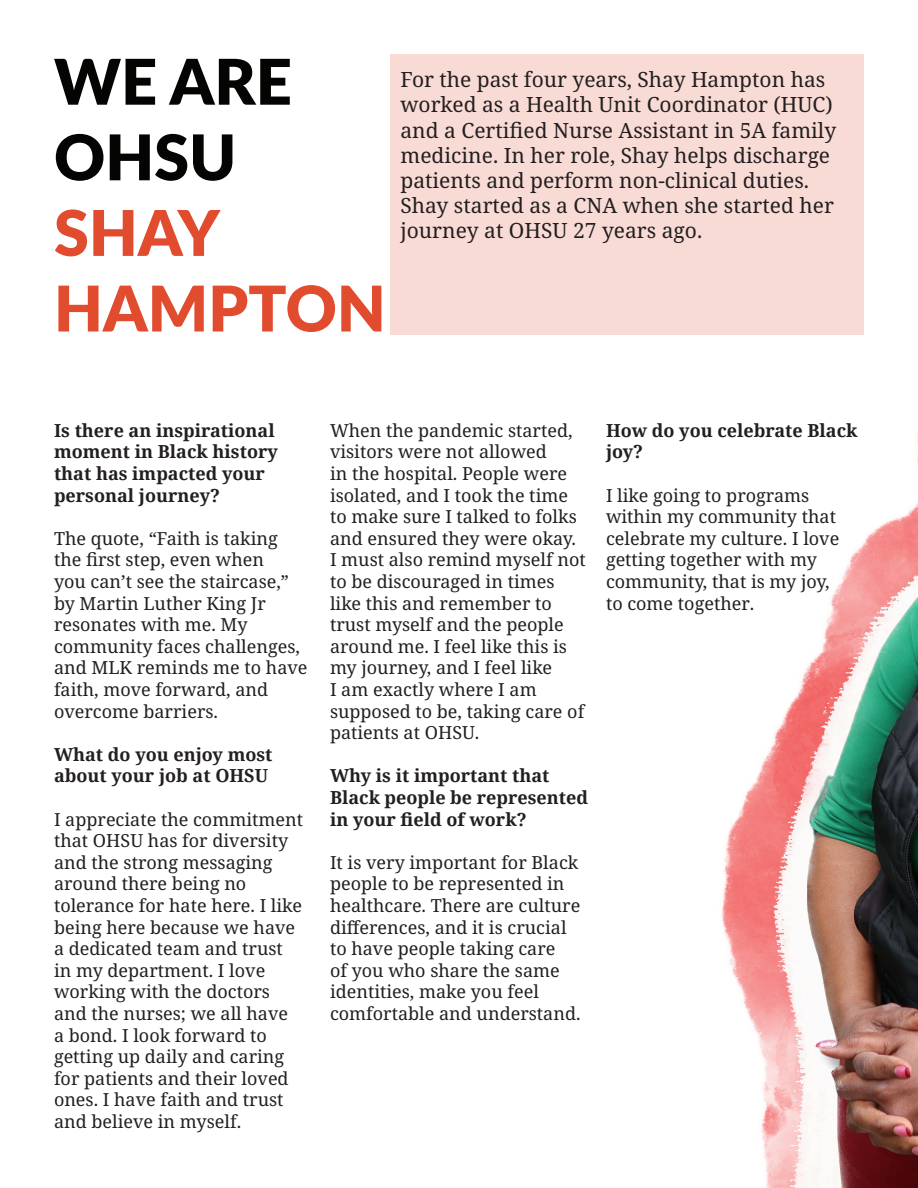
<style>
.page{position:relative;width:918px;height:1188px;background:#fff}
.page>*{position:absolute;margin:0;border:0;box-sizing:border-box;transform-origin:0 0}
.t1{font:900 63px "Lato";color:#e14c2f}
.t2{font:900 63px "Lato";color:#040503}
.t3{font:21px/25.2px "Noto Serif";color:#231f20}
.t4{font:18px/21.6px "Noto Serif";color:#231f20}
.t5{font:700 18px/21.6px "Noto Serif";color:#231f20}
</style>
<div class="page">
<div style="left:391px;top:54px;width:473px;height:281px;background:#f9dbd6"></div>
<img style="left:721px;top:667px;width:86px;height:521px">
<img style="left:807px;top:433px;width:111px;height:755px">
<p class="t2" style="left:54px;top:34px;width:239px">WE ARE</p>
<p class="t2" style="left:54px;top:110px;width:184px">OHSU</p>
<p class="t1" style="left:54px;top:186px;width:167px">SHAY</p>
<p class="t1" style="left:54px;top:261px;width:333px">HAMPTON</p>
<p class="t3" style="left:400px;top:68px;width:437px">For the past four years, Shay Hampton has worked as a Health Unit Coordinator (HUC) and a Certified Nurse Assistant in 5A family medicine. In her role, Shay helps discharge patients and perform non-clinical duties.<br>Shay started as a CNA when she started her journey at OHSU 27 years ago.</p>
<p class="t5" style="left:54px;top:419px;width:225px">Is there an inspirational moment in Black history that has impacted your personal journey?</p>
<p class="t4" style="left:54px;top:528px;width:255px">The quote, “Faith is taking the first step, even when<br>you can’t see the staircase,” by Martin Luther King Jr resonates with me. My community faces challenges, and MLK reminds me to have faith, move forward, and overcome barriers.</p>
<p class="t5" style="left:54px;top:743px;width:220px">What do you enjoy most about your job at OHSU</p>
<p class="t4" style="left:54px;top:809px;width:251px">I appreciate the commitment that OHSU has for diversity and the strong messaging around there being no tolerance for hate here. I like being here because we have a dedicated team and trust in my department. I love working with the doctors and the nurses; we all have<br>a bond. I look forward to getting up daily and caring for patients and their loved ones. I have faith and trust and believe in myself.</p>
<p class="t4" style="left:330px;top:420px;width:257px">When the pandemic started, visitors were not allowed<br>in the hospital. People were isolated, and I took the time to make sure I talked to folks and ensured they were okay.<br>I must also remind myself not to be discouraged in times like this and remember to trust myself and the people around me. I feel like this is my journey, and I feel like<br>I am exactly where I am supposed to be, taking care of patients at OHSU.</p>
<p class="t5" style="left:330px;top:765px;width:260px">Why is it important that<br>Black people be represented in your field of work?</p>
<p class="t4" style="left:330px;top:852px;width:252px">It is very important for Black people to be represented in healthcare. There are culture differences, and it is crucial to have people taking care<br>of you who share the same identities, make you feel comfortable and understand.</p>
<p class="t5" style="left:606px;top:419px;width:253px">How do you celebrate Black joy?</p>
<p class="t4" style="left:606px;top:485px;width:235px">I like going to programs within my community that celebrate my culture. I love getting together with my community, that is my joy,</p>
<p class="t4" style="left:606px;top:593px;width:150px">to come together.</p>
</div>
